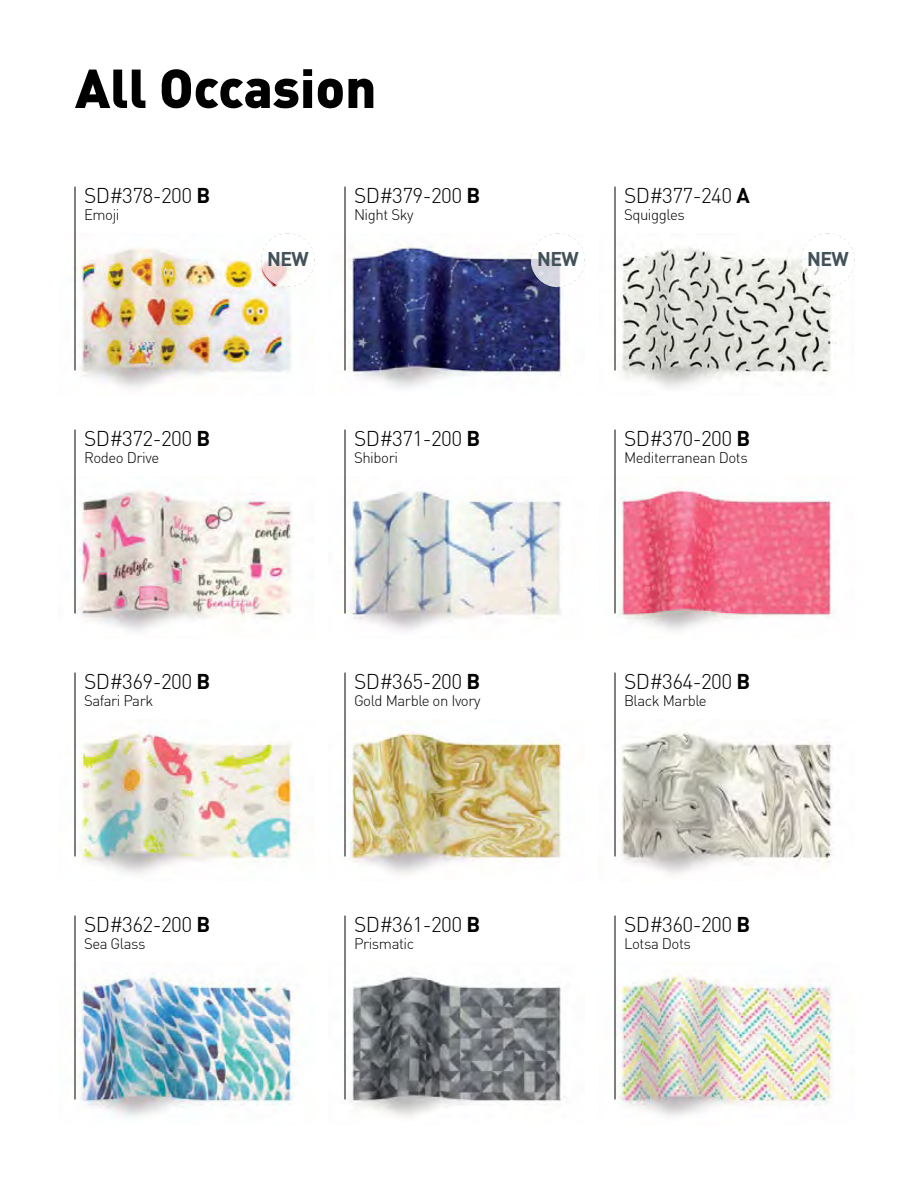
<style>
.page{position:relative;width:918px;height:1188px;background:#fff}
.page>*{position:absolute;margin:0;border:0;box-sizing:border-box;transform-origin:0 0}
.t1{font:900 54px "DINOT";color:#000}
.t2{font:300 21px "DINOT";letter-spacing:-.03em;color:#000}
.t3{font:700 19.5px "DINOT";letter-spacing:-.03em;color:#43525a}
.t4{font:300 15px "DINOT";letter-spacing:-.03em;color:#000}
.s1{font-weight:700}
</style>
<div class="page">
<img style="left:614px;top:233px;width:222px;height:155px">
<img style="left:344px;top:233px;width:222px;height:155px">
<img style="left:74px;top:233px;width:218px;height:155px">
<hr style="left:75px;top:187px;width:1px;height:183px;background:#000">
<svg style="left:261px;top:233px;width:54px;height:54px"></svg>
<hr style="left:615px;top:187px;width:1px;height:183px;background:#000">
<svg style="left:801px;top:233px;width:54px;height:54px"></svg>
<img style="left:74px;top:476px;width:218px;height:156px">
<hr style="left:75px;top:430px;width:1px;height:183px;background:#000">
<img style="left:344px;top:476px;width:218px;height:155px">
<hr style="left:345px;top:430px;width:1px;height:183px;background:#000">
<img style="left:614px;top:476px;width:220px;height:155px">
<hr style="left:615px;top:430px;width:1px;height:183px;background:#000">
<img style="left:74px;top:719px;width:223px;height:156px">
<hr style="left:75px;top:673px;width:1px;height:183px;background:#000">
<img style="left:344px;top:719px;width:218px;height:155px">
<hr style="left:345px;top:673px;width:1px;height:183px;background:#000">
<img style="left:614px;top:719px;width:219px;height:156px">
<hr style="left:615px;top:673px;width:1px;height:183px;background:#000">
<img style="left:74px;top:962px;width:222px;height:156px">
<hr style="left:75px;top:916px;width:1px;height:183px;background:#000">
<img style="left:344px;top:962px;width:218px;height:155px">
<hr style="left:345px;top:916px;width:1px;height:183px;background:#000">
<img style="left:614px;top:962px;width:220px;height:155px">
<hr style="left:615px;top:916px;width:1px;height:183px;background:#000">
<hr style="left:345px;top:187px;width:1px;height:183px;background:#000">
<svg style="left:531px;top:233px;width:54px;height:54px"></svg>
<h1 class="t1" style="left:75px;top:52px;width:303px">All Occasion</h1>
<p class="t2" style="left:84px;top:181px;width:128px">SD#378-200 <span class="s1">B</span></p>
<p class="t2" style="left:354px;top:181px;width:128px">SD#379-200 <span class="s1">B</span></p>
<p class="t2" style="left:624px;top:181px;width:127px">SD#377-240 <span class="s1">A</span></p>
<p class="t4" style="left:84px;top:204px;width:37px">Emoji</p>
<p class="t4" style="left:354px;top:204px;width:61px">Night Sky</p>
<p class="t4" style="left:624px;top:204px;width:62px">Squiggles</p>
<p class="t3" style="left:267px;top:246px;width:43px">NEW</p>
<p class="t3" style="left:537px;top:246px;width:43px">NEW</p>
<p class="t3" style="left:807px;top:246px;width:43px">NEW</p>
<p class="t2" style="left:84px;top:424px;width:128px">SD#372-200 <span class="s1">B</span></p>
<p class="t4" style="left:84px;top:447px;width:77px">Rodeo Drive</p>
<p class="t2" style="left:354px;top:424px;width:128px">SD#371-200 <span class="s1">B</span></p>
<p class="t4" style="left:354px;top:447px;width:46px">Shibori</p>
<p class="t2" style="left:624px;top:424px;width:128px">SD#370-200 <span class="s1">B</span></p>
<p class="t4" style="left:624px;top:447px;width:125px">Mediterranean Dots</p>
<p class="t2" style="left:84px;top:667px;width:128px">SD#369-200 <span class="s1">B</span></p>
<p class="t2" style="left:354px;top:667px;width:128px">SD#365-200 <span class="s1">B</span></p>
<p class="t2" style="left:624px;top:667px;width:128px">SD#364-200 <span class="s1">B</span></p>
<p class="t4" style="left:84px;top:690px;width:71px">Safari Park</p>
<p class="t4" style="left:354px;top:690px;width:128px">Gold Marble on Ivory</p>
<p class="t4" style="left:624px;top:690px;width:84px">Black Marble</p>
<p class="t2" style="left:84px;top:910px;width:128px">SD#362-200 <span class="s1">B</span></p>
<p class="t2" style="left:354px;top:910px;width:128px">SD#361-200 <span class="s1">B</span></p>
<p class="t2" style="left:624px;top:910px;width:128px">SD#360-200 <span class="s1">B</span></p>
<p class="t4" style="left:84px;top:933px;width:63px">Sea Glass</p>
<p class="t4" style="left:354px;top:933px;width:62px">Prismatic</p>
<p class="t4" style="left:624px;top:933px;width:68px">Lotsa Dots</p>
</div>
